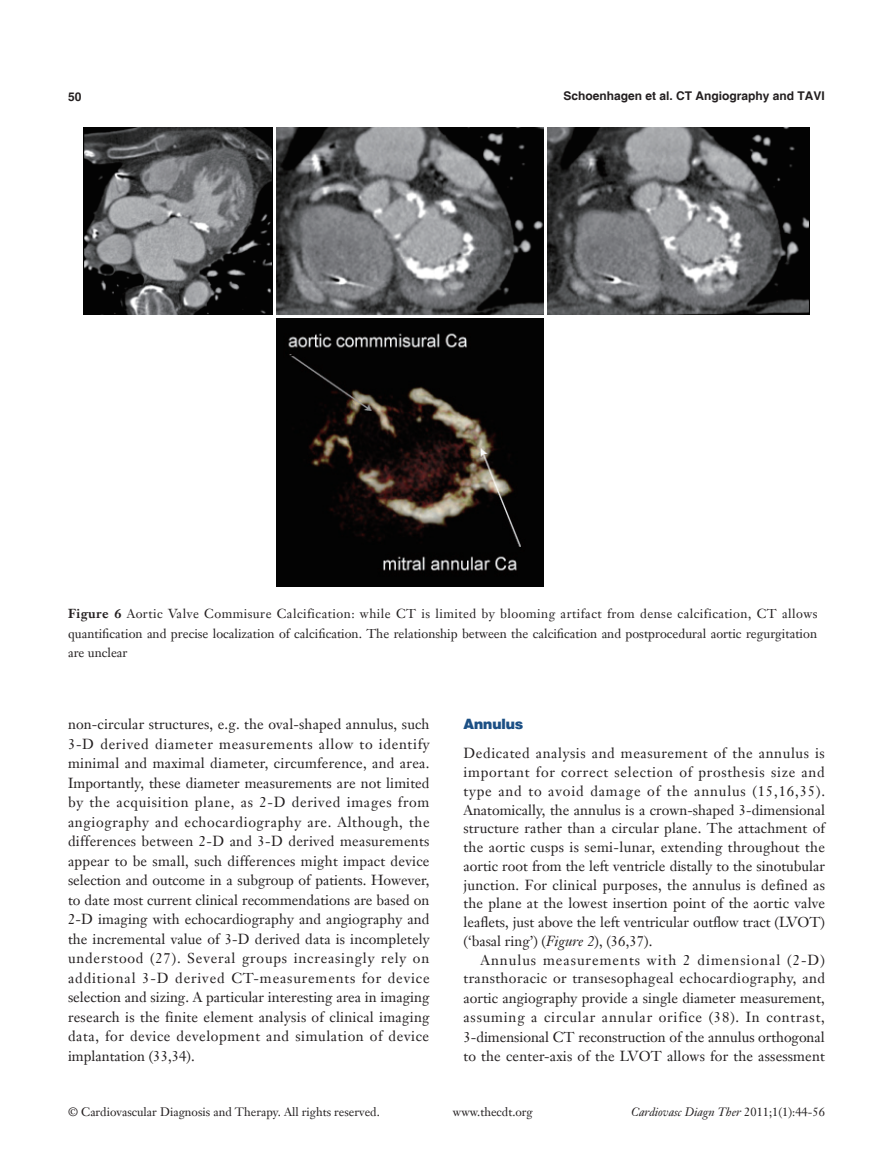
<style>
.page{position:relative;width:893px;height:1170px;background:#fff}
.page>*{position:absolute;margin:0;border:0;box-sizing:border-box;transform-origin:0 0}
.t1{font:14.25px/19.5px "Janson Text LT";letter-spacing:.01em;color:#231f20;text-align:justify}
.t2{font:900 14.25px "Helvetica";color:#1c5085}
.t3{font:12.75px/19.5px "Janson Text LT";color:#231f20;text-align:justify}
.t4{font:12px "Janson Text LT";color:#231f20}
.t5{font:700 12px "Helvetica";color:#231f20}
.t6{font:italic 12px "Janson Text LT";color:#231f20}
.s1{font-weight:700}
.s2{font-style:italic}
.s3{font-style:normal}
</style>
<div class="page">
<img style="left:84px;top:128px;width:189px;height:186px">
<img style="left:277px;top:128px;width:267px;height:186px">
<img style="left:277px;top:319px;width:267px;height:267px">
<img style="left:548px;top:128px;width:261px;height:186px">
<p class="t5" style="left:68px;top:89px;width:15px">50</p>
<p class="t5" style="left:564px;top:88px;width:263px">Schoenhagen et al. CT Angiography and TAVI</p>
<p class="t3" style="left:68px;top:604px;width:751px"><span class="s1">Figure 6</span> Aortic Valve Commisure Calcification: while CT is limited by blooming artifact from dense calcification, CT allows quantification and precise localization of calcification. The relationship between the calcification and postprocedural aortic regurgitation are unclear</p>
<p class="t1" style="left:68px;top:714px;width:363px">non-circular structures, e.g. the oval-shaped annulus, such 3-D derived diameter measurements allow to identify minimal and maximal diameter, circumference, and area.<br>Importantly, these diameter measurements are not limited by the acquisition plane, as 2-D derived images from angiography and echocardiography are. Although, the differences between 2-D and 3-D derived measurements appear to be small, such differences might impact device selection and outcome in a subgroup of patients. However, to date most current clinical recommendations are based on 2-D imaging with echocardiography and angiography and the incremental value of 3-D derived data is incompletely understood (27). Several groups increasingly rely on additional 3-D derived CT-measurements for device selection and sizing. A particular interesting area in imaging research is the finite element analysis of clinical imaging data, for device development and simulation of device implantation (33,34).</p>
<p class="t2" style="left:463px;top:714px;width:61px">Annulus</p>
<p class="t1" style="left:463px;top:743px;width:363px;line-height:18.8px">Dedicated analysis and measurement of the annulus is important for correct selection of prosthesis size and type and to avoid damage of the annulus (15,16,35).<br>Anatomically, the annulus is a crown-shaped 3-dimensional structure rather than a circular plane. The attachment of the aortic cusps is semi-lunar, extending throughout the aortic root from the left ventricle distally to the sinotubular junction. For clinical purposes, the annulus is defined as the plane at the lowest insertion point of the aortic valve leaflets, just above the left ventricular outflow tract (LVOT) (‘basal ring’) (<span class="s2">Figure 2</span>), (36,37).</p>
<p class="t1" style="left:463px;top:949px;width:363px;text-indent:17px">Annulus measurements with 2 dimensional (2-D) transthoracic or transesophageal echocardiography, and aortic angiography provide a single diameter measurement, assuming a circular annular orifice (38). In contrast, 3-dimensional CT reconstruction of the annulus orthogonal to the center-axis of the LVOT allows for the assessment</p>
<p class="t4" style="left:68px;top:1104px;width:313px">© Cardiovascular Diagnosis and Therapy. All rights reserved.</p>
<p class="t4" style="left:453px;top:1104px;width:81px">www.thecdt.org</p>
<p class="t6" style="left:631px;top:1104px;width:195px">Cardiovasc Diagn Ther <span class="s3">2011;1(1):44-56</span></p>
</div>
